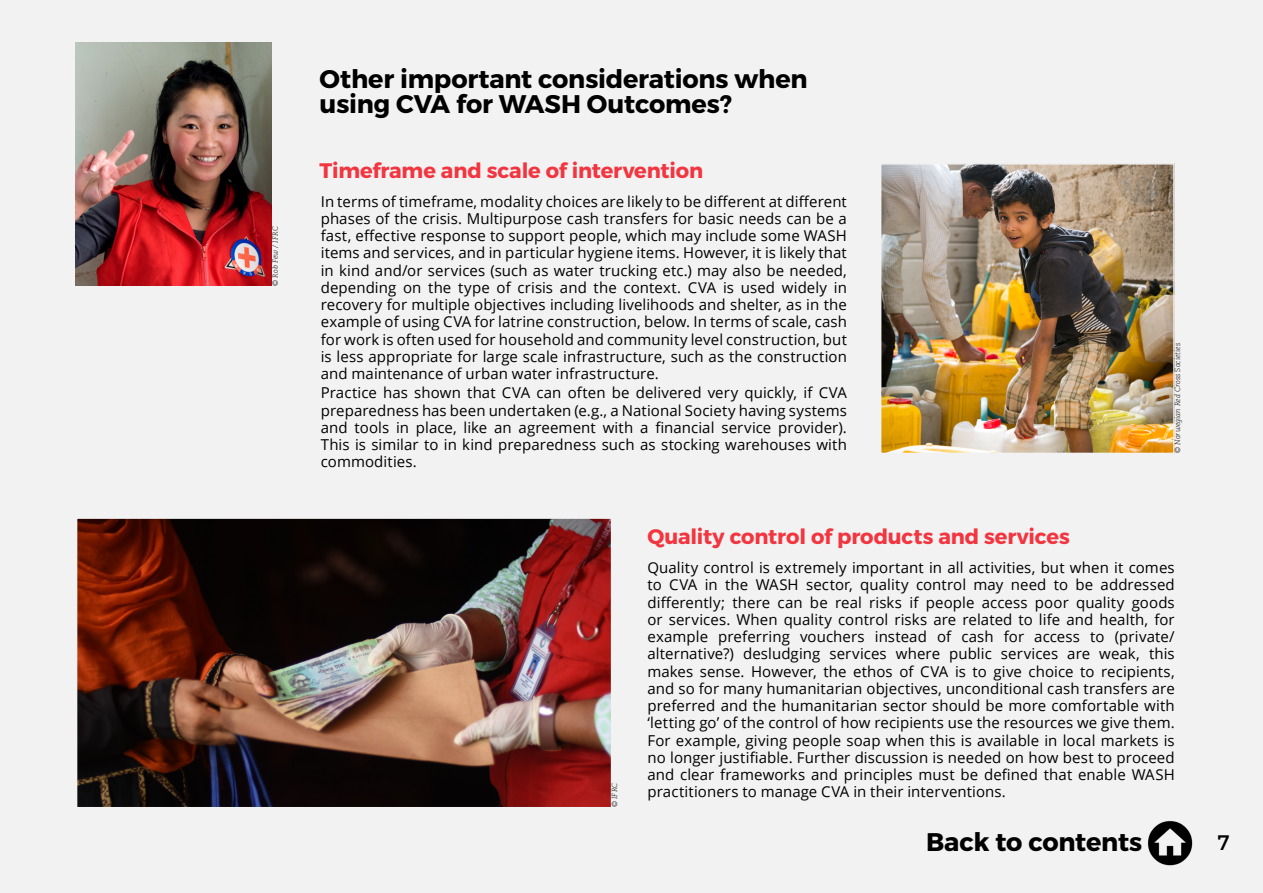
<style>
.page{position:relative;width:1263px;height:893px;background:#f2f2f2}
.page>*{position:absolute;margin:0;border:0;box-sizing:border-box;transform-origin:0 0}
.toc_1_1{font:700 25.5px/25.5px "Montserrat";letter-spacing:-.01em;color:#000}
.toc_1_1-2{font:700 21px "Montserrat";letter-spacing:-.01em;color:#f33540}
.t1{font:21px "Montserrat";color:#000}
.toc_1_1-3{font:15px/17.2px "Open Sans";letter-spacing:.005em;color:#000;text-align:justify}
.toc_1_1-4{font:italic 300 7.5px "Caecilia LT Std";letter-spacing:.015em;color:#000}
</style>
<div class="page">
<img style="left:1145px;top:818px;width:50px;height:49px">
<img style="left:76px;top:43px;width:195px;height:243px">
<img style="left:883px;top:166px;width:289px;height:285px">
<div style="left:880px;top:163px;width:295px;height:291px;border:2px solid #f2f2f2"></div>
<img style="left:79px;top:520px;width:530px;height:285px">
<div style="left:76px;top:517px;width:536px;height:291px;border:2px solid #f2f2f2"></div>
<p class="toc_1_1-4" style="left:271px;top:286px;width:61px;rotate:-90deg">© Rob Few / IFRC</p>
<p class="toc_1_1" style="left:320px;top:66px;width:489px">Other important considerations when using CVA for WASH Outcomes?</p>
<p class="toc_1_1-2" style="left:320px;top:158px;width:385px">Timeframe and scale of intervention</p>
<p class="toc_1_1-3" style="left:321px;top:192px;width:528px">In terms of timeframe, modality choices are likely to be different at different phases of the crisis. Multipurpose cash transfers for basic needs can be a fast, effective response to support people, which may include some WASH items and services, and in particular hygiene items. However, it is likely that in kind and/or services (such as water trucking etc.) may also be needed, depending on the type of crisis and the context. CVA is used widely in recovery for multiple objectives including livelihoods and shelter, as in the example of using CVA for latrine construction, below. In terms of scale, cash for work is often used for household and community level construction, but is less appropriate for large scale infrastructure, such as the construction and maintenance of urban water infrastructure.</p>
<p class="toc_1_1-3" style="left:321px;top:384px;width:528px">Practice has shown that CVA can often be delivered very quickly, if CVA preparedness has been undertaken (e.g., a National Society having systems and tools in place, like an agreement with a financial service provider).<br>This is similar to in kind preparedness such as stocking warehouses with commodities.</p>
<p class="toc_1_1-4" style="left:1173px;top:453px;width:112px;rotate:-90deg">© Norwegian Red Cross Societies</p>
<p class="toc_1_1-4" style="left:610px;top:807px;width:26px;rotate:-90deg">© IFRC</p>
<p class="toc_1_1-2" style="left:647px;top:523px;width:424px">Quality control of products and services</p>
<p class="toc_1_1-3" style="left:647px;top:559px;width:529px">Quality control is extremely important in all activities, but when it comes to CVA in the WASH sector, quality control may need to be addressed differently; there can be real risks if people access poor quality goods or services. When quality control risks are related to life and health, for example preferring vouchers instead of cash for access to (private/ alternative?) desludging services where public services are weak, this makes sense. However, the ethos of CVA is to give choice to recipients, and so for many humanitarian objectives, unconditional cash transfers are preferred and the humanitarian sector should be more comfortable with ‘letting go’ of the control of how recipients use the resources we give them.<br>For example, giving people soap when this is available in local markets is no longer justifiable. Further discussion is needed on how best to proceed and clear frameworks and principles must be defined that enable WASH practitioners to manage CVA in their interventions.</p>
<h1 class="toc_1_1" style="left:926px;top:829px;width:218px">Back to contents</h1>
<h2 class="t1" style="left:1217px;top:830px;width:13px">7</h2>
</div>
